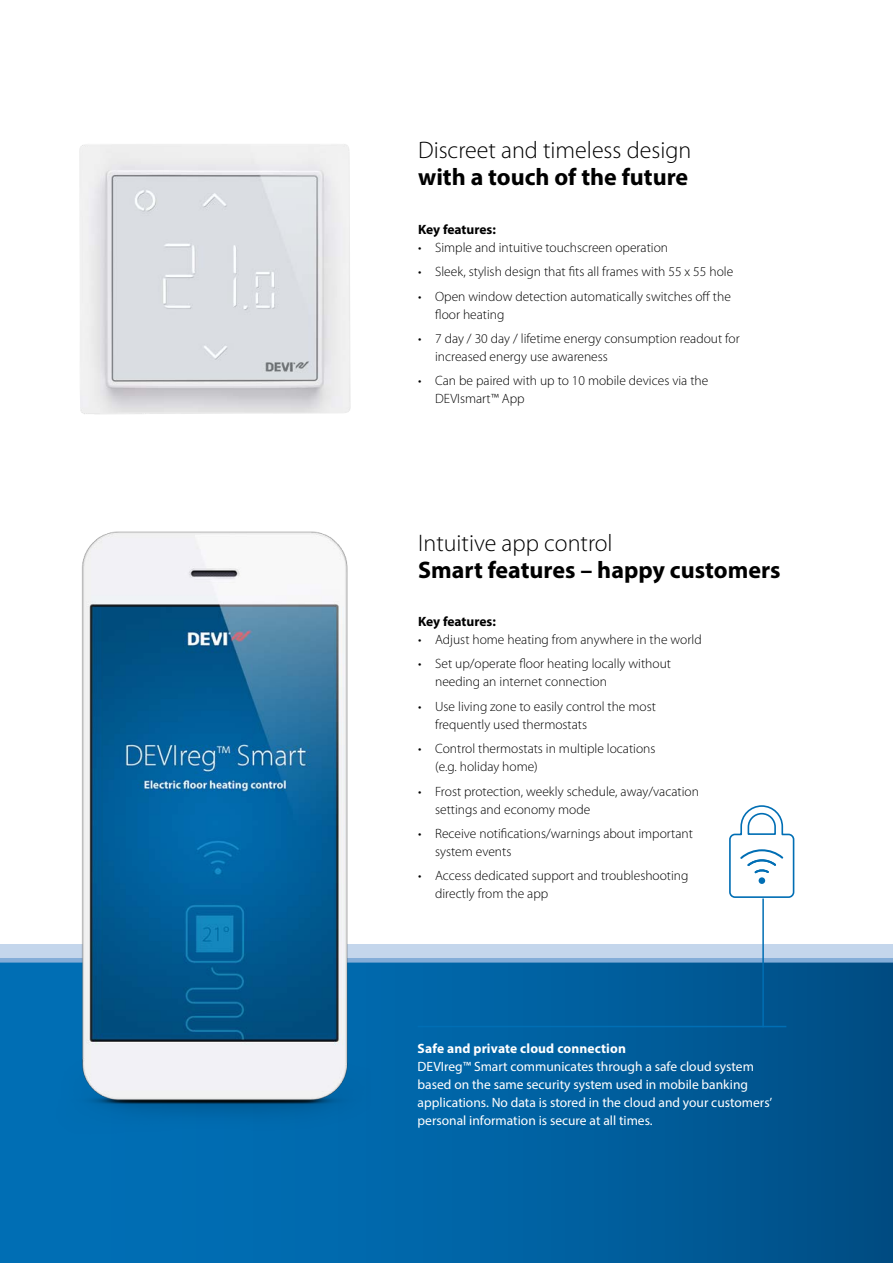
<style>
.page{position:relative;width:893px;height:1263px;background:#fff}
.page>*{position:absolute;margin:0;border:0;box-sizing:border-box;transform-origin:0 0}
.t1{font:700 24px "Myriad Pro";color:#000}
.t2{font:300 24px "Myriad Pro";color:#000}
.t3{font:300 13.5px/18px "Myriad Pro";color:#000}
.t4{font:13.5px/18px "Myriad Pro";color:#fff}
.t5{font:700 13.5px "Myriad Pro";letter-spacing:.01em;color:#fff}
.t6{font:700 13.5px "Myriad Pro";letter-spacing:-.005em;color:#000}
</style>
<div class="page">
<div style="left:0;top:953px;width:893px;height:310px;background:linear-gradient(to right,#0074bd,#00518a)"></div>
<img style="left:79px;top:144px;width:272px;height:270px">
<hr style="left:0;top:958px;width:893px;height:4px;background:#84add8">
<div style="left:0;top:944px;width:893px;height:14px;background:#c4d6ec"></div>
<img style="left:47px;top:531px;width:324px;height:607px">
<svg style="left:729px;top:805px;width:66px;height:93px"></svg>
<hr style="left:762px;top:898px;width:2px;height:129px;background:#006eb4">
<hr style="left:418px;top:1026px;width:368px;height:1px;background:#006eb4">
<h1 class="t2" style="left:418px;top:136px;width:275px">Discreet and timeless design</h1>
<h1 class="t1" style="left:418px;top:162px;width:272px">with a touch of the future</h1>
<p class="t6" style="left:418px;top:220px;width:79px">Key features:</p>
<p class="t3" style="left:418px;top:238px;width:251px">• Simple and intuitive touchscreen operation</p>
<p class="t3" style="left:418px;top:263px;width:317px">• Sleek, stylish design that fits all frames with 55 x 55 hole</p>
<p class="t3" style="left:435px;top:287px;width:297px;text-indent:-17px">• Open window detection automatically switches off the floor heating</p>
<p class="t3" style="left:435px;top:329px;width:306px;text-indent:-17px">• 7 day / 30 day / lifetime energy consumption readout for increased energy use awareness</p>
<p class="t3" style="left:435px;top:372px;width:275px;text-indent:-17px">• Can be paired with up to 10 mobile devices via the<br>DEVIsmart™ App</p>
<h1 class="t2" style="left:418px;top:528px;width:196px">Intuitive app control</h1>
<h1 class="t1" style="left:418px;top:554px;width:364px">Smart features – happy customers</h1>
<p class="t6" style="left:418px;top:613px;width:79px">Key features:</p>
<p class="t3" style="left:418px;top:630px;width:285px">• Adjust home heating from anywhere in the world</p>
<p class="t3" style="left:435px;top:655px;width:237px;text-indent:-17px">• Set up/operate floor heating locally without needing an internet connection</p>
<p class="t3" style="left:435px;top:697px;width:222px;text-indent:-17px">• Use living zone to easily control the most frequently used thermostats</p>
<p class="t3" style="left:435px;top:740px;width:222px;text-indent:-17px">• Control thermostats in multiple locations (e.g. holiday home)</p>
<p class="t3" style="left:435px;top:782px;width:265px;text-indent:-17px">• Frost protection, weekly schedule, away/vacation settings and economy mode</p>
<p class="t3" style="left:435px;top:824px;width:259px;text-indent:-17px">• Receive notifications/warnings about important system events</p>
<p class="t3" style="left:435px;top:867px;width:255px;text-indent:-17px">• Access dedicated support and troubleshooting directly from the app</p>
<p class="t5" style="left:418px;top:1040px;width:210px">Safe and private cloud connection</p>
<p class="t4" style="left:418px;top:1057px;width:356px">DEVIreg™ Smart communicates through a safe cloud system based on the same security system used in mobile banking applications. No data is stored in the cloud and your customers’ personal information is secure at all times.</p>
</div>
